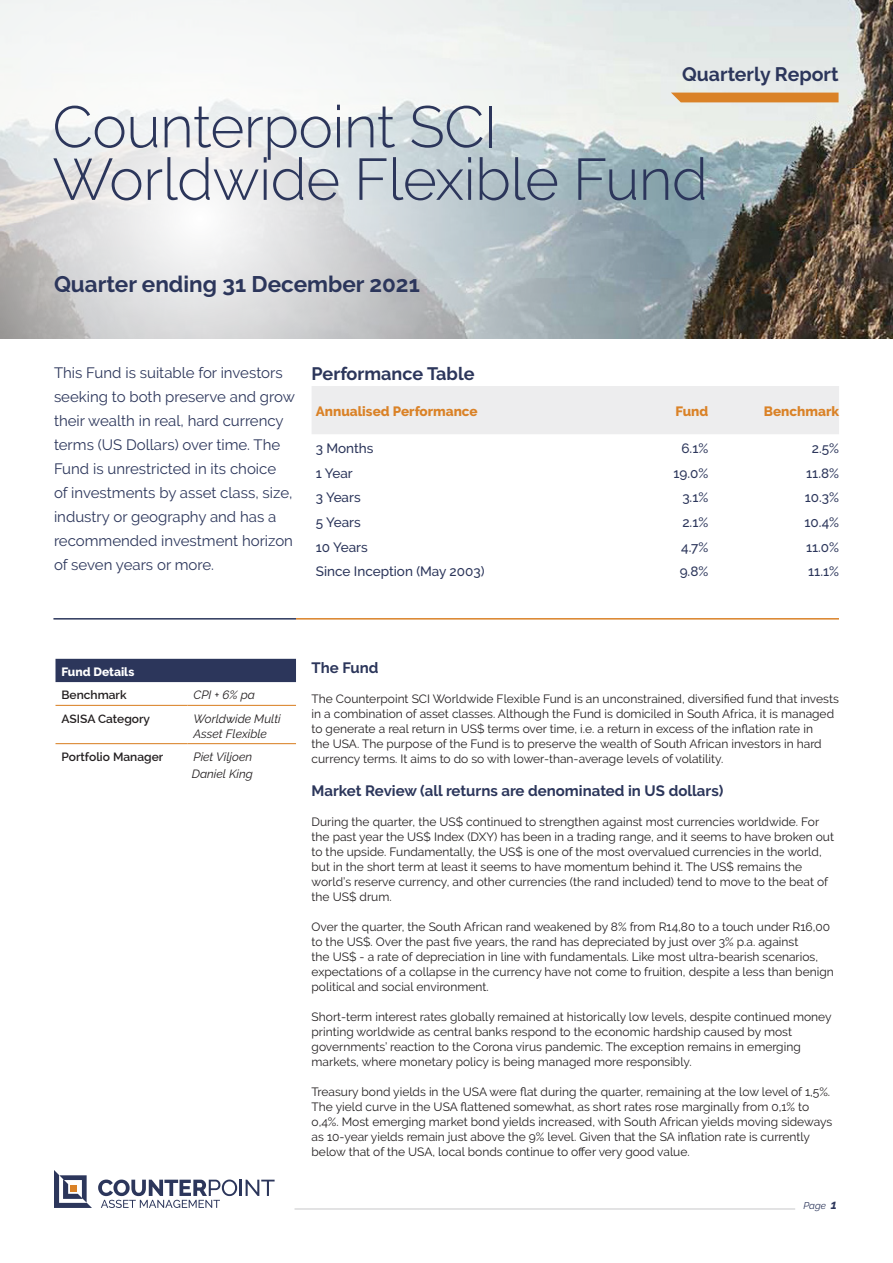
<style>
.page{position:relative;width:893px;height:1263px;background:#fff}
.page>*{position:absolute;margin:0;border:0;box-sizing:border-box;transform-origin:0 0}
.Raleway_heading_big{font:300 58.5px/52.5px "Raleway";letter-spacing:-.01em;color:#2c365b}
.Raleway_heading_1{font:700 22.5px "Raleway";color:#2c365b}
.Raleway_heading_1-2{font:700 19.5px "Raleway";color:#2c365b}
.Raleway_body_copy{font:700 18px "Raleway";color:#2c365b}
.Raleway_body_copy-2{font:15px/24px "Raleway";color:#2c365b}
.Raleway_body_heading{font:700 15px "Raleway";color:#2c365b}
.Raleway_body_copy-3{font:500 13.5px "Raleway";color:#2c365b}
.Raleway_body_copy-4{font:800 13.5px "Raleway";color:#da8227}
.Raleway_body_copy-5{font:12px/15px "Raleway";color:#231f20}
.Raleway_body_copy-6{font:italic 12px/15px "Raleway";color:#231f20}
.Raleway_body_copy-7{font:600 12px "Raleway";color:#231f20}
.Raleway_body_copy-8{font:800 12px "Raleway";color:#fff}
.t1{font:italic 12px "Raleway";color:#221e1f}
.t2{font:italic 9.75px "Raleway";color:#2c365b}
.s1{font-weight:700;font-size:12.75px}
</style>
<div class="page">
<img style="left:673px;top:0;width:220px;height:338px">
<svg style="left:0;top:0;width:673px;height:683px"></svg>
<div style="left:671px;top:93px;width:167px;height:9px;background:#da8227"></div>
<div style="left:312px;top:339px;width:581px;height:279px;background:#fff"></div>
<div style="left:56px;top:659px;width:240px;height:23px;background:#2c365b"></div>
<hr style="left:56px;top:705px;width:132px;height:1px;background:#da8227">
<hr style="left:188px;top:705px;width:108px;height:1px;background:#da8227">
<hr style="left:56px;top:743px;width:132px;height:1px;background:#da8227">
<hr style="left:188px;top:743px;width:108px;height:1px;background:#da8227">
<hr style="left:53px;top:618px;width:243px;height:1px;background:#2c365b">
<hr style="left:296px;top:618px;width:543px;height:1px;background:#da8227">
<hr style="left:294px;top:1208px;width:501px;height:1px;background:#c7c8ca">
<svg style="left:98px;top:1179px;width:177px;height:29px"></svg>
<svg style="left:54px;top:1170px;width:38px;height:38px"></svg>
<div style="left:312px;top:386px;width:527px;height:48px;background:#ededee"></div>
<p class="Raleway_heading_1-2" style="left:682px;top:63px;width:158px">Quarterly Report</p>
<p class="Raleway_heading_big" style="left:52px;top:100px;width:657px">Counterpoint SCI<br>Worldwide Flexible Fund</p>
<p class="Raleway_heading_1" style="left:54px;top:272px;width:367px">Quarter ending 31 December 2021</p>
<p class="Raleway_body_copy-2" style="left:54px;top:361px;width:242px">This Fund is suitable for investors seeking to both preserve and grow their wealth in real, hard currency terms (US Dollars) over time. The Fund is unrestricted in its choice<br>of investments by asset class, size, industry or geography and has a recommended investment horizon</p>
<p class="Raleway_body_copy-2" style="left:54px;top:553px;width:161px">of seven years or more.</p>
<p class="Raleway_body_copy" style="left:312px;top:363px;width:164px">Performance Table</p>
<p class="Raleway_body_copy-4" style="left:316px;top:404px;width:163px">Annualised Performance</p>
<p class="Raleway_body_copy-4" style="left:675px;top:404px;width:34px">Fund</p>
<p class="Raleway_body_copy-4" style="left:764px;top:404px;width:77px">Benchmark</p>
<p class="Raleway_body_copy-3" style="left:316px;top:440px;width:59px">3 Months</p>
<p class="Raleway_body_copy-3" style="left:681px;top:440px;width:28px">6.1%</p>
<p class="Raleway_body_copy-3" style="left:812px;top:440px;width:29px">2.5%</p>
<p class="Raleway_body_copy-3" style="left:316px;top:465px;width:38px">1 Year</p>
<p class="Raleway_body_copy-3" style="left:673px;top:465px;width:36px">19.0%</p>
<p class="Raleway_body_copy-3" style="left:806px;top:465px;width:34px">11.8%</p>
<p class="Raleway_body_copy-3" style="left:316px;top:490px;width:46px">3 Years</p>
<p class="Raleway_body_copy-3" style="left:682px;top:490px;width:27px">3.1%</p>
<p class="Raleway_body_copy-3" style="left:805px;top:490px;width:36px">10.3%</p>
<p class="Raleway_body_copy-3" style="left:316px;top:514px;width:46px">5 Years</p>
<p class="Raleway_body_copy-3" style="left:682px;top:514px;width:27px">2.1%</p>
<p class="Raleway_body_copy-3" style="left:805px;top:514px;width:36px">10.4%</p>
<p class="Raleway_body_copy-3" style="left:316px;top:539px;width:53px">10 Years</p>
<p class="Raleway_body_copy-3" style="left:681px;top:539px;width:29px">4.7%</p>
<p class="Raleway_body_copy-3" style="left:806px;top:539px;width:35px">11.0%</p>
<p class="Raleway_body_copy-3" style="left:316px;top:564px;width:170px">Since Inception (May 2003)</p>
<p class="Raleway_body_copy-3" style="left:680px;top:564px;width:30px">9.8%</p>
<p class="Raleway_body_copy-3" style="left:808px;top:564px;width:32px">11.1%</p>
<p class="Raleway_body_copy-8" style="left:62px;top:665px;width:74px">Fund Details</p>
<p class="Raleway_body_copy-7" style="left:62px;top:688px;width:67px">Benchmark</p>
<p class="Raleway_body_copy-6" style="left:194px;top:688px;width:63px">CPI + 6% pa</p>
<p class="Raleway_body_copy-7" style="left:62px;top:711px;width:90px">ASISA Category</p>
<p class="Raleway_body_copy-6" style="left:194px;top:711px;width:89px">Worldwide Multi<br>Asset Flexible</p>
<p class="Raleway_body_copy-7" style="left:62px;top:750px;width:103px">Portfolio Manager</p>
<p class="Raleway_body_copy-6" style="left:194px;top:749px;width:60px">Piet Viljoen</p>
<p class="t1" style="left:192px;top:765px;width:63px">Daniel King</p>
<p class="Raleway_body_heading" style="left:312px;top:659px;width:69px">The Fund</p>
<p class="Raleway_body_copy-5" style="left:312px;top:691px;width:529px">The Counterpoint SCI Worldwide Flexible Fund is an unconstrained, diversified fund that invests in a combination of asset classes. Although the Fund is domiciled in South Africa, it is managed to generate a real return in US$ terms over time, i.e. a return in excess of the inflation rate in<br>the USA. The purpose of the Fund is to preserve the wealth of South African investors in hard currency terms. It aims to do so with lower-than-average levels of volatility.</p>
<p class="Raleway_body_heading" style="left:312px;top:782px;width:413px">Market Review (all returns are denominated in US dollars)</p>
<p class="Raleway_body_copy-5" style="left:312px;top:814px;width:524px">During the quarter, the US$ continued to strengthen against most currencies worldwide. For the past year the US$ Index (DXY) has been in a trading range, and it seems to have broken out to the upside. Fundamentally, the US$ is one of the most overvalued currencies in the world, but in the short term at least it seems to have momentum behind it. The US$ remains the world’s reserve currency, and other currencies (the rand included) tend to move to the beat of the US$ drum.</p>
<p class="Raleway_body_copy-5" style="left:312px;top:919px;width:524px">Over the quarter, the South African rand weakened by 8% from R14,80 to a touch under R16,00 to the US$. Over the past five years, the rand has depreciated by just over 3% p.a. against<br>the US$ - a rate of depreciation in line with fundamentals. Like most ultra-bearish scenarios, expectations of a collapse in the currency have not come to fruition, despite a less than benign political and social environment.</p>
<p class="Raleway_body_copy-5" style="left:312px;top:1009px;width:522px">Short-term interest rates globally remained at historically low levels, despite continued money printing worldwide as central banks respond to the economic hardship caused by most governments’ reaction to the Corona virus pandemic. The exception remains in emerging markets, where monetary policy is being managed more responsibly.</p>
<p class="Raleway_body_copy-5" style="left:312px;top:1084px;width:522px">Treasury bond yields in the USA were flat during the quarter, remaining at the low level of 1,5%.<br>The yield curve in the USA flattened somewhat, as short rates rose marginally from 0,1% to o,4%. Most emerging market bond yields increased, with South African yields moving sideways as 10-year yields remain just above the 9% level. Given that the SA inflation rate is currently below that of the USA, local bonds continue to offer very good value.</p>
<p class="t2" style="left:803px;top:1200px;width:35px">Page <span class="s1">1</span></p>
</div>
